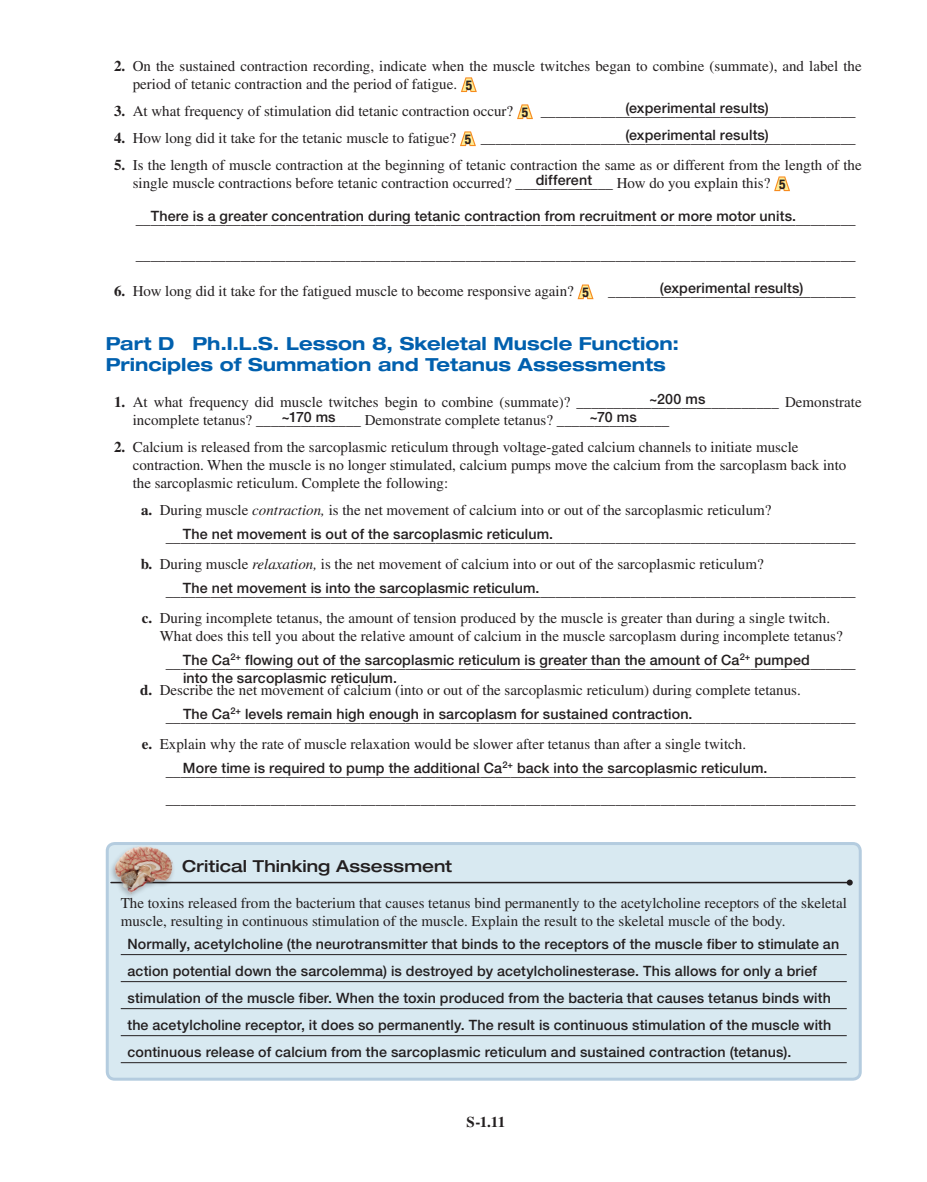
<style>
.page{position:relative;width:927px;height:1182px;background:#fff}
.page>*{position:absolute;margin:0;border:0;box-sizing:border-box;transform-origin:0 0}
.t1{font:700 expanded 18px/21px "Helvetica Neue LT Std";letter-spacing:.005em;color:#0160ae}
.t2{font:500 expanded 16.5px "Helvetica Neue LT Std";letter-spacing:.005em;color:#231f20}
.t3{font:15px/18px "Times LT Std";color:#231f20}
.t4{font:700 15px "Times LT Std";color:#231f20}
.t5{font:500 14.25px/27px "Helvetica Neue LT Std";letter-spacing:.01em;color:#231f20}
.s1{font-weight:700}
.s2{font-family:"Helvetica Neue LT Std";font-weight:700;font-stretch:condensed;font-size:13.5px}
.s3{font-style:italic}
</style>
<div class="page">
<svg style="left:461px;top:77px;width:16px;height:15px"></svg>
<svg style="left:517px;top:104px;width:16px;height:15px"></svg>
<svg style="left:460px;top:131px;width:16px;height:15px"></svg>
<svg style="left:774px;top:176px;width:16px;height:15px"></svg>
<svg style="left:578px;top:284px;width:16px;height:15px"></svg>
<div style="left:107px;top:843px;width:753px;height:235px;background:#d8e9f1;border-radius:8px"></div>
<hr style="left:121px;top:954px;width:726px;height:1px;background:#231f20">
<hr style="left:121px;top:981px;width:726px;height:1px;background:#231f20">
<hr style="left:121px;top:1008px;width:726px;height:1px;background:#231f20">
<hr style="left:121px;top:1035px;width:726px;height:1px;background:#231f20">
<hr style="left:121px;top:1062px;width:726px;height:1px;background:#231f20">
<hr style="left:111px;top:881px;width:739px;height:2px;background:#231f20">
<svg style="left:847px;top:879px;width:6px;height:6px"></svg>
<div style="left:106px;top:842px;width:756px;height:238px;border:3px solid #b4ccdf;border-radius:8px"></div>
<div style="left:108px;top:843px;width:68px;height:56px;background:#d8e9f1"></div>
<img style="left:110px;top:842px;width:68px;height:54px">
<p class="t3" style="left:133px;top:57px;width:731px;text-indent:-19px"><span class="s1">2.</span> On the sustained contraction recording, indicate when the muscle twitches began to combine (summate), and label the period of tetanic contraction and the period of fatigue. <span class="s2">5</span></p>
<p class="t3" style="left:114px;top:102px;width:743px"><span class="s1">3.</span> At what frequency of stimulation did tetanic contraction occur? <span class="s2">5</span> __________________________________________</p>
<p class="t3" style="left:114px;top:129px;width:743px"><span class="s1">4.</span> How long did it take for the tetanic muscle to fatigue? <span class="s2">5</span> __________________________________________________</p>
<p class="t3" style="left:133px;top:156px;width:731px;text-indent:-19px"><span class="s1">5.</span> Is the length of muscle contraction at the beginning of tetanic contraction the same as or different from the length of the single muscle contractions before tetanic contraction occurred? _____________ How do you explain this? <span class="s2">5</span></p>
<p class="t3" style="left:136px;top:210px;width:721px">________________________________________________________________________________________________</p>
<p class="t3" style="left:136px;top:246px;width:721px">________________________________________________________________________________________________</p>
<p class="t3" style="left:114px;top:282px;width:476px"><span class="s1">6.</span> How long did it take for the fatigued muscle to become responsive again? <span class="s2">5</span></p>
<p class="t3" style="left:608px;top:282px;width:249px">_________________________________</p>
<p class="t1" style="left:106px;top:333px;width:575px">Part D Ph.I.L.S. Lesson 8, Skeletal Muscle Function:<br>Principles of Summation and Tetanus Assessments</p>
<p class="t3" style="left:133px;top:393px;width:730px;text-indent:-19px"><span class="s1">1.</span> At what frequency did muscle twitches begin to combine (summate)? ___________________________ Demonstrate incomplete tetanus? ______________ Demonstrate complete tetanus? _______________</p>
<p class="t3" style="left:133px;top:438px;width:715px;text-indent:-19px"><span class="s1">2.</span> Calcium is released from the sarcoplasmic reticulum through voltage-gated calcium channels to initiate muscle contraction. When the muscle is no longer stimulated, calcium pumps move the calcium from the sarcoplasm back into the sarcoplasmic reticulum. Complete the following:</p>
<p class="t3" style="left:141px;top:501px;width:632px"><span class="s1">a.</span> During muscle <span class="s3">contraction,</span> is the net movement of calcium into or out of the sarcoplasmic reticulum?</p>
<p class="t3" style="left:166px;top:528px;width:691px">____________________________________________________________________________________________</p>
<p class="t3" style="left:141px;top:555px;width:624px"><span class="s1">b.</span> During muscle <span class="s3">relaxation,</span> is the net movement of calcium into or out of the sarcoplasmic reticulum?</p>
<p class="t3" style="left:166px;top:582px;width:691px">____________________________________________________________________________________________</p>
<p class="t3" style="left:142px;top:609px;width:690px"><span class="s1">c.</span> During incomplete tetanus, the amount of tension produced by the muscle is greater than during a single twitch.</p>
<p class="t3" style="left:160px;top:627px;width:685px">What does this tell you about the relative amount of calcium in the muscle sarcoplasm during incomplete tetanus?</p>
<p class="t3" style="left:166px;top:654px;width:691px">____________________________________________________________________________________________</p>
<p class="t3" style="left:140px;top:681px;width:662px"><span class="s1">d.</span> Describe the net movement of calcium (into or out of the sarcoplasmic reticulum) during complete tetanus.</p>
<p class="t3" style="left:166px;top:708px;width:691px">____________________________________________________________________________________________</p>
<p class="t3" style="left:142px;top:735px;width:606px"><span class="s1">e.</span> Explain why the rate of muscle relaxation would be slower after tetanus than after a single twitch.</p>
<p class="t3" style="left:166px;top:762px;width:691px">____________________________________________________________________________________________</p>
<p class="t5" style="left:625px;top:94px;width:145px">(experimental results) (experimental results)</p>
<p class="t5" style="left:536px;top:166px;width:58px">different</p>
<p class="t5" style="left:151px;top:202px;width:647px">There is a greater concentration during tetanic contraction from recruitment or more motor units.</p>
<p class="t5" style="left:660px;top:274px;width:145px">(experimental results)</p>
<p class="t5" style="left:649px;top:385px;width:58px">~200 ms</p>
<p class="t5" style="left:282px;top:403px;width:56px">~170 ms</p>
<p class="t5" style="left:589px;top:403px;width:49px">~70 ms</p>
<p class="t5" style="left:183px;top:520px;width:372px">The net movement is out of the sarcoplasmic reticulum.</p>
<p class="t5" style="left:183px;top:574px;width:358px">The net movement is into the sarcoplasmic reticulum.</p>
<p class="t5" style="left:183px;top:651px;width:628px;line-height:18px">The Ca<sup>2+</sup> flowing out of the sarcoplasmic reticulum is greater than the amount of Ca<sup>2+</sup> pumped into the sarcoplasmic reticulum.</p>
<p class="t5" style="left:183px;top:700px;width:511px">The Ca<sup>2+</sup> levels remain high enough in sarcoplasm for sustained contraction.</p>
<p class="t5" style="left:183px;top:754px;width:586px">More time is required to pump the additional Ca<sup>2+</sup> back into the sarcoplasmic reticulum.</p>
<p class="t2" style="left:182px;top:855px;width:272px">Critical Thinking Assessment</p>
<p class="t3" style="left:121px;top:893px;width:728px">The toxins released from the bacterium that causes tetanus bind permanently to the acetylcholine receptors of the skeletal muscle, resulting in continuous stimulation of the muscle. Explain the result to the skeletal muscle of the body.</p>
<p class="t5" style="left:128px;top:930px;width:713px">Normally, acetylcholine (the neurotransmitter that binds to the receptors of the muscle fiber to stimulate an action potential down the sarcolemma) is destroyed by acetylcholinesterase. This allows for only a brief stimulation of the muscle fiber. When the toxin produced from the bacteria that causes tetanus binds with the acetylcholine receptor, it does so permanently. The result is continuous stimulation of the muscle with continuous release of calcium from the sarcoplasmic reticulum and sustained contraction (tetanus).</p>
<p class="t4" style="left:467px;top:1112px;width:40px">S-1.11</p>
</div>
